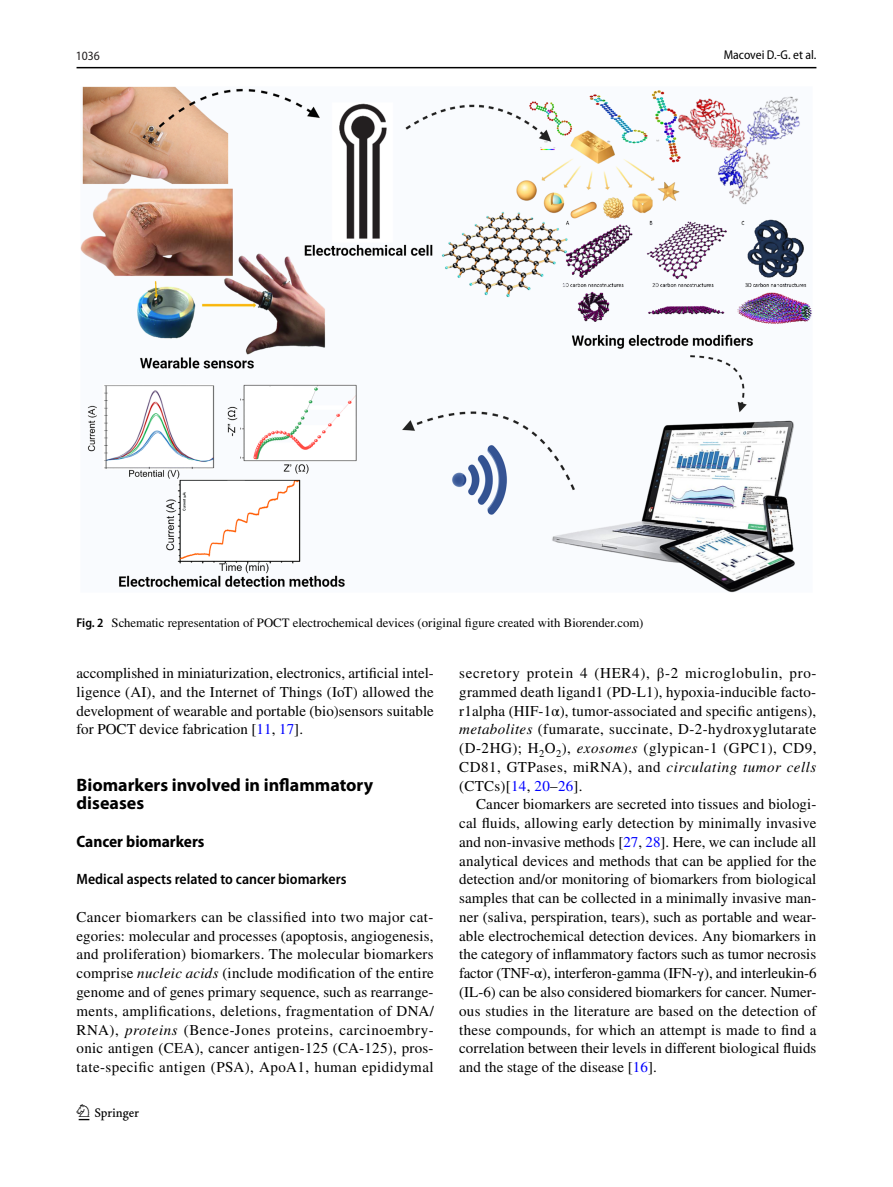
<style>
.page{position:relative;width:893px;height:1187px;background:#fff}
.page>*{position:absolute;margin:0;border:0;box-sizing:border-box;transform-origin:0 0}
.t1{font:22.5px "Springnew Regular 2";color:#000}
.t2{font:700 18px/18.8px "Myriad Pro";color:#000}
.t3{font:700 semi-condensed 16.5px "Myriad Pro";color:#000}
.t4{font:15px/18.8px "STIX";letter-spacing:.015em;color:#000;text-align:justify}
.t5{font:600 semi-condensed 15px "Myriad Pro";color:#000}
.t6{font:12.75px "STIX";color:#000}
.t7{font:semi-condensed 12.75px "Myriad Pro";color:#000}
.t8{font:12.75px "Adv T Tc 488 b 0 e 6";color:#231f20}
.s1{font-family:"Myriad Pro";font-weight:600;font-stretch:semi-condensed}
.s2{color:#00f}
.s3{font-style:italic}
</style>
<div class="page">
<hr style="left:77px;top:67px;width:739px;height:1px;background:#000">
<img style="left:81px;top:87px;width:731px;height:505px">
<p class="t8" style="left:76px;top:51px;width:25px">1036</p>
<p class="t7" style="left:724px;top:48px;width:94px">Macovei D.-G. et al.</p>
<p class="t6" style="left:77px;top:614px;width:568px"><span class="s1">Fig. 2</span> Schematic representation of POCT electrochemical devices (original figure created with Biorender.com)</p>
<p class="t4" style="left:77px;top:664px;width:359px">accomplished in miniaturization, electronics, artificial intel&shy;ligence (AI), and the Internet of Things (IoT) allowed the development of wearable and portable (bio)sensors suitable for POCT device fabrication [<span class="s2">11</span>, <span class="s2">17</span>].</p>
<p class="t2" style="left:77px;top:774px;width:298px">Biomarkers involved in inflammatory diseases</p>
<p class="t3" style="left:77px;top:832px;width:129px">Cancer biomarkers</p>
<p class="t5" style="left:77px;top:871px;width:271px">Medical aspects related to cancer biomarkers</p>
<p class="t4" style="left:77px;top:908px;width:359px">Cancer biomarkers can be classified into two major cat&shy;egories: molecular and processes (apoptosis, angiogenesis, and proliferation) biomarkers. The molecular biomarkers comprise <span class="s3">nucleic acids</span> (include modification of the entire genome and of genes primary sequence, such as rearrange&shy;ments, amplifications, deletions, fragmentation of DNA/ RNA), <span class="s3">proteins</span> (Bence-Jones proteins, carcinoembry&shy;onic antigen (CEA), cancer antigen-125 (CA-125), pros&shy;tate-specific antigen (PSA), ApoA1, human epididymal</p>
<h1 class="t1" style="left:79px;top:1104px;width:62px">1 3</h1>
<p class="t4" style="left:459px;top:664px;width:359px">secretory protein 4 (HER4), β-2 microglobulin, pro&shy;grammed death ligand1 (PD-L1), hypoxia-inducible facto&shy;r1alpha (HIF-1α), tumor-associated and specific antigens), <span class="s3">metabolites</span> (fumarate, succinate, D-2-hydroxyglutarate (D-2HG); H<sub>2</sub>O<sub>2</sub>), <span class="s3">exosomes</span> (glypican-1 (GPC1), CD9, CD81, GTPases, miRNA), and <span class="s3">circulating tumor cells </span>(CTCs)[<span class="s2">14</span>, <span class="s2">20</span>–<span class="s2">26</span>].</p>
<p class="t4" style="left:459px;top:796px;width:359px;text-indent:17px">Cancer biomarkers are secreted into tissues and biologi&shy;cal fluids, allowing early detection by minimally invasive and non-invasive methods [<span class="s2">27</span>, <span class="s2">28</span>]. Here, we can include all analytical devices and methods that can be applied for the detection and/or monitoring of biomarkers from biological samples that can be collected in a minimally invasive man&shy;ner (saliva, perspiration, tears), such as portable and wear&shy;able electrochemical detection devices. Any biomarkers in the category of inflammatory factors such as tumor necrosis factor (TNF-α), interferon-gamma (IFN-γ), and interleukin-6 (IL-6) can be also considered biomarkers for cancer. Numer&shy;ous studies in the literature are based on the detection of these compounds, for which an attempt is made to find a correlation between their levels in different biological fluids and the stage of the disease [<span class="s2">16</span>].</p>
</div>
